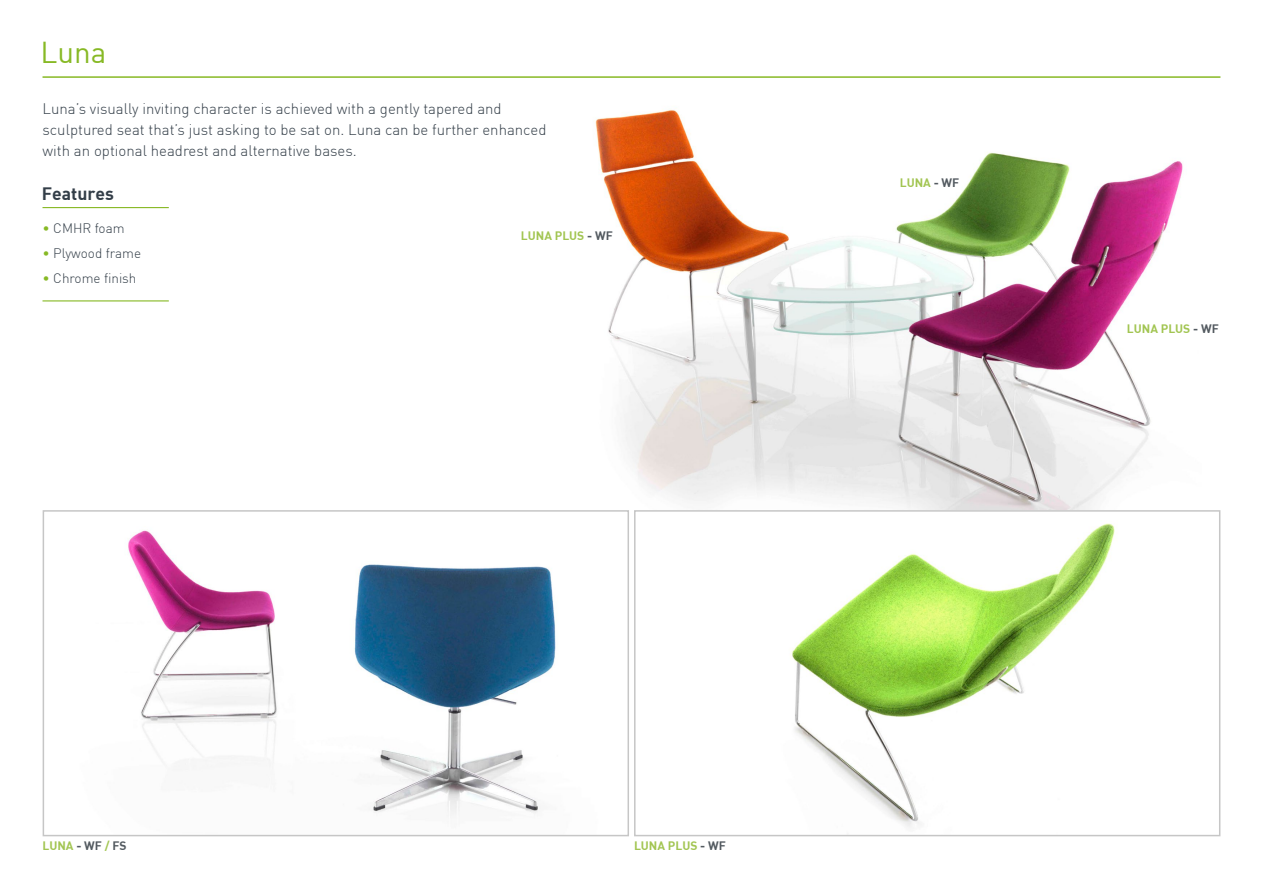
<style>
.page{position:relative;width:1263px;height:893px;background:#fff}
.page>*{position:absolute;margin:0;border:0;box-sizing:border-box;transform-origin:0 0}
.t1{font:29.7px "DIN";color:#87b925}
.t2{font:17.55px "DIN Bold";color:#333e48}
.t3{font:300 15px/21px "DIN";color:#333e48}
.t4{font:300 13.5px "DIN";color:#333e48}
.t5{font:12px "DIN Bold";color:#a2c552}
.s1{color:#87b925}
.s2{color:#535a60}
</style>
<div class="page">
<img style="left:595px;top:110px;width:588px;height:400px">
<hr style="left:43px;top:76px;width:1177px;height:2px;background:#87b925">
<img style="left:128px;top:530px;width:428px;height:286px">
<div style="left:43px;top:510px;width:586px;height:326px;border:2px solid #c6c6c6"></div>
<img style="left:792px;top:523px;width:323px;height:305px">
<div style="left:634px;top:510px;width:586px;height:326px;border:2px solid #c6c6c6"></div>
<hr style="left:43px;top:207px;width:126px;height:1px;background:#87b925">
<hr style="left:43px;top:300px;width:126px;height:1px;background:#87b925">
<h1 class="t1" style="left:40px;top:34px;width:67px">Luna</h1>
<p class="t3" style="left:43px;top:98px;width:505px">Luna’s visually inviting character is achieved with a gently tapered and sculptured seat that’s just asking to be sat on. Luna can be further enhanced with an optional headrest and alternative bases.</p>
<p class="t2" style="left:42px;top:182px;width:74px">Features</p>
<p class="t4" style="left:43px;top:220px;width:84px"><span class="s1">•</span> CMHR foam</p>
<p class="t4" style="left:43px;top:245px;width:100px"><span class="s1">•</span> Plywood frame</p>
<p class="t4" style="left:43px;top:270px;width:96px"><span class="s1">•</span> Chrome finish</p>
<p class="t5" style="left:521px;top:228px;width:93px">LUNA PLUS <span class="s2">- WF</span></p>
<p class="t5" style="left:900px;top:174px;width:61px">LUNA <span class="s2">- WF</span></p>
<p class="t5" style="left:1127px;top:321px;width:93px">LUNA PLUS <span class="s2">- WF</span></p>
<p class="t5" style="left:43px;top:838px;width:86px">LUNA <span class="s2">- WF</span> / <span class="s2">FS</span></p>
<p class="t5" style="left:634px;top:838px;width:93px">LUNA PLUS <span class="s2">- WF</span></p>
</div>
